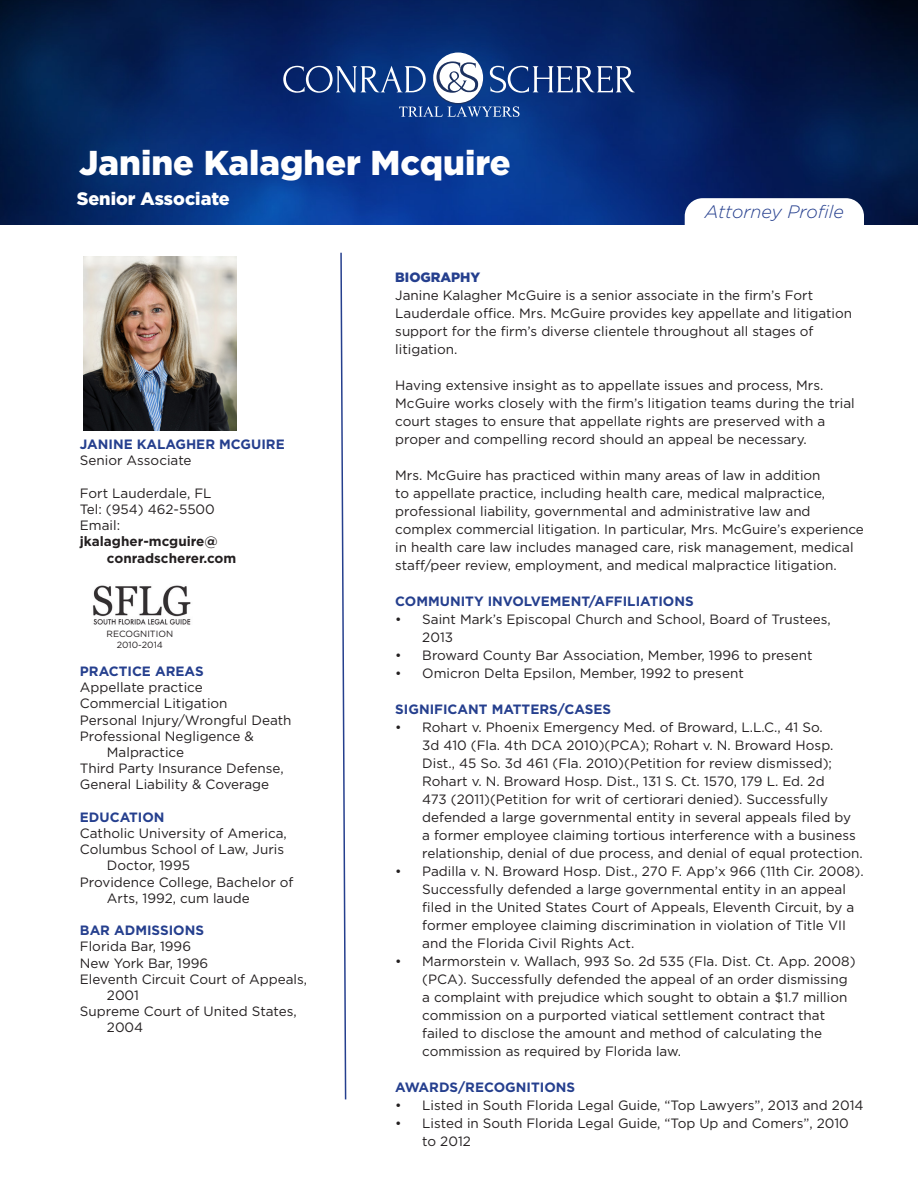
<style>
.page{position:relative;width:918px;height:1188px;background:#fff}
.page>*{position:absolute;margin:0;border:0;box-sizing:border-box;transform-origin:0 0}
.t1{font:900 34.5px "Gotham Pro";color:#fff}
.t2{font:italic 300 18px "Gotham";color:#253f8e}
.t3{font:900 18px "Gotham Pro";color:#fff}
.t4{font:13.5px/18px "Gotham Pro";color:#231f20}
.t5{font:13.5px/16.2px "Gotham";color:#231f20}
.t6{font:700 13.5px "Gotham Pro";color:#253f8e}
.t7{font:700 13.5px "Gotham";color:#253f8e}
.t8{font:700 13.5px "Gotham";color:#231f20}
.t9{font:900 13.5px "Gotham Pro";color:#253f8e}
.t10{font:9px "Gotham";color:#231f20}
</style>
<div class="page">
<img style="left:83px;top:256px;width:153px;height:174px">
<img style="left:0;top:0;width:918px;height:225px">
<svg style="left:283px;top:53px;width:352px;height:64px"></svg>
<svg style="left:340px;top:252px;width:7px;height:848px"></svg>
<div style="left:685px;top:198px;width:179px;height:58px;background:#fff;border-radius:18px"></div>
<img style="left:93px;top:585px;width:98px;height:40px">
<p class="t1" style="left:79px;top:143px;width:433px">Janine Kalagher Mcquire</p>
<p class="t3" style="left:77px;top:189px;width:155px">Senior Associate</p>
<p class="t2" style="left:705px;top:200px;width:140px">Attorney Profile</p>
<p class="t7" style="left:80px;top:436px;width:206px">JANINE KALAGHER MCGUIRE</p>
<p class="t5" style="left:80px;top:452px;width:113px">Senior Associate</p>
<p class="t5" style="left:80px;top:485px;width:133px">Fort Lauderdale, FL</p>
<p class="t5" style="left:80px;top:501px;width:137px">Tel: (954) 462-5500</p>
<p class="t5" style="left:80px;top:517px;width:42px">Email:</p>
<p class="t8" style="left:80px;top:533px;width:139px">jkalagher-mcguire@</p>
<p class="t8" style="left:107px;top:549px;width:131px">conradscherer.com</p>
<p class="t10" style="left:107px;top:628px;width:68px">RECOGNITION</p>
<p class="t10" style="left:117px;top:639px;width:48px">2010-2014</p>
<p class="t7" style="left:80px;top:662px;width:125px">PRACTICE AREAS</p>
<p class="t5" style="left:80px;top:679px;width:124px">Appellate practice</p>
<p class="t5" style="left:80px;top:695px;width:149px">Commercial Litigation</p>
<p class="t5" style="left:80px;top:712px;width:213px">Personal Injury/Wrongful Death</p>
<p class="t5" style="left:80px;top:728px;width:175px">Professional Negligence &amp;</p>
<p class="t5" style="left:107px;top:744px;width:79px">Malpractice</p>
<p class="t5" style="left:80px;top:760px;width:205px">Third Party Insurance Defense,<br>General Liability &amp; Coverage</p>
<p class="t7" style="left:80px;top:808px;width:86px">EDUCATION</p>
<p class="t5" style="left:80px;top:825px;width:208px">Catholic University of America,</p>
<p class="t5" style="left:80px;top:841px;width:206px">Columbus School of Law, Juris</p>
<p class="t5" style="left:107px;top:857px;width:85px">Doctor, 1995</p>
<p class="t5" style="left:107px;top:874px;width:188px;text-indent:-27px">Providence College, Bachelor of<br>Arts, 1992, cum laude</p>
<p class="t7" style="left:80px;top:922px;width:126px">BAR ADMISSIONS</p>
<p class="t5" style="left:80px;top:938px;width:113px">Florida Bar, 1996</p>
<p class="t5" style="left:80px;top:955px;width:130px">New York Bar, 1996</p>
<p class="t5" style="left:107px;top:971px;width:202px;text-indent:-27px">Eleventh Circuit Court of Appeals,<br>2001</p>
<p class="t5" style="left:107px;top:1003px;width:191px;text-indent:-27px">Supreme Court of United States,<br>2004</p>
<p class="t9" style="left:395px;top:270px;width:87px">BIOGRAPHY</p>
<p class="t4" style="left:395px;top:286px;width:458px">Janine Kalagher McGuire is a senior associate in the firm’s Fort Lauderdale office. Mrs. McGuire provides key appellate and litigation support for the firm’s diverse clientele throughout all stages of litigation.</p>
<p class="t4" style="left:395px;top:376px;width:461px">Having extensive insight as to appellate issues and process, Mrs.<br>McGuire works closely with the firm’s litigation teams during the trial court stages to ensure that appellate rights are preserved with a proper and compelling record should an appeal be necessary.</p>
<p class="t4" style="left:395px;top:466px;width:470px">Mrs. McGuire has practiced within many areas of law in addition<br>to appellate practice, including health care, medical malpractice, professional liability, governmental and administrative law and complex commercial litigation. In particular, Mrs. McGuire’s experience in health care law includes managed care, risk management, medical staff/peer review, employment, and medical malpractice litigation.</p>
<p class="t6" style="left:395px;top:594px;width:300px">COMMUNITY INVOLVEMENT/AFFILIATIONS</p>
<p class="t4" style="left:422px;top:610px;width:410px;text-indent:-27px">• Saint Mark’s Episcopal Church and School, Board of Trustees,<br>2013</p>
<p class="t4" style="left:395px;top:646px;width:419px">• Broward County Bar Association, Member, 1996 to present</p>
<p class="t4" style="left:395px;top:664px;width:350px">• Omicron Delta Epsilon, Member, 1992 to present</p>
<p class="t6" style="left:395px;top:702px;width:217px">SIGNIFICANT MATTERS/CASES</p>
<p class="t4" style="left:422px;top:718px;width:442px;text-indent:-27px">• Rohart v. Phoenix Emergency Med. of Broward, L.L.C., 41 So.<br>3d 410 (Fla. 4th DCA 2010)(PCA); Rohart v. N. Broward Hosp.<br>Dist., 45 So. 3d 461 (Fla. 2010)(Petition for review dismissed); Rohart v. N. Broward Hosp. Dist., 131 S. Ct. 1570, 179 L. Ed. 2d<br>473 (2011)(Petition for writ of certiorari denied). Successfully defended a large governmental entity in several appeals filed by<br>a former employee claiming tortious interference with a business relationship, denial of due process, and denial of equal protection.</p>
<p class="t4" style="left:422px;top:862px;width:443px;text-indent:-27px">• Padilla v. N. Broward Hosp. Dist., 270 F. App’x 966 (11th Cir. 2008).<br>Successfully defended a large governmental entity in an appeal filed in the United States Court of Appeals, Eleventh Circuit, by a former employee claiming discrimination in violation of Title VII and the Florida Civil Rights Act.</p>
<p class="t4" style="left:422px;top:952px;width:435px;text-indent:-27px">• Marmorstein v. Wallach, 993 So. 2d 535 (Fla. Dist. Ct. App. 2008) (PCA). Successfully defended the appeal of an order dismissing a complaint with prejudice which sought to obtain a $1.7 million commission on a purported viatical settlement contract that failed to disclose the amount and method of calculating the commission as required by Florida law.</p>
<p class="t6" style="left:395px;top:1080px;width:181px">AWARDS/RECOGNITIONS</p>
<p class="t4" style="left:395px;top:1096px;width:470px">• Listed in South Florida Legal Guide, “Top Lawyers”, 2013 and 2014</p>
<p class="t4" style="left:422px;top:1114px;width:428px;text-indent:-27px">• Listed in South Florida Legal Guide, “Top Up and Comers”, 2010 to 2012</p>
</div>
